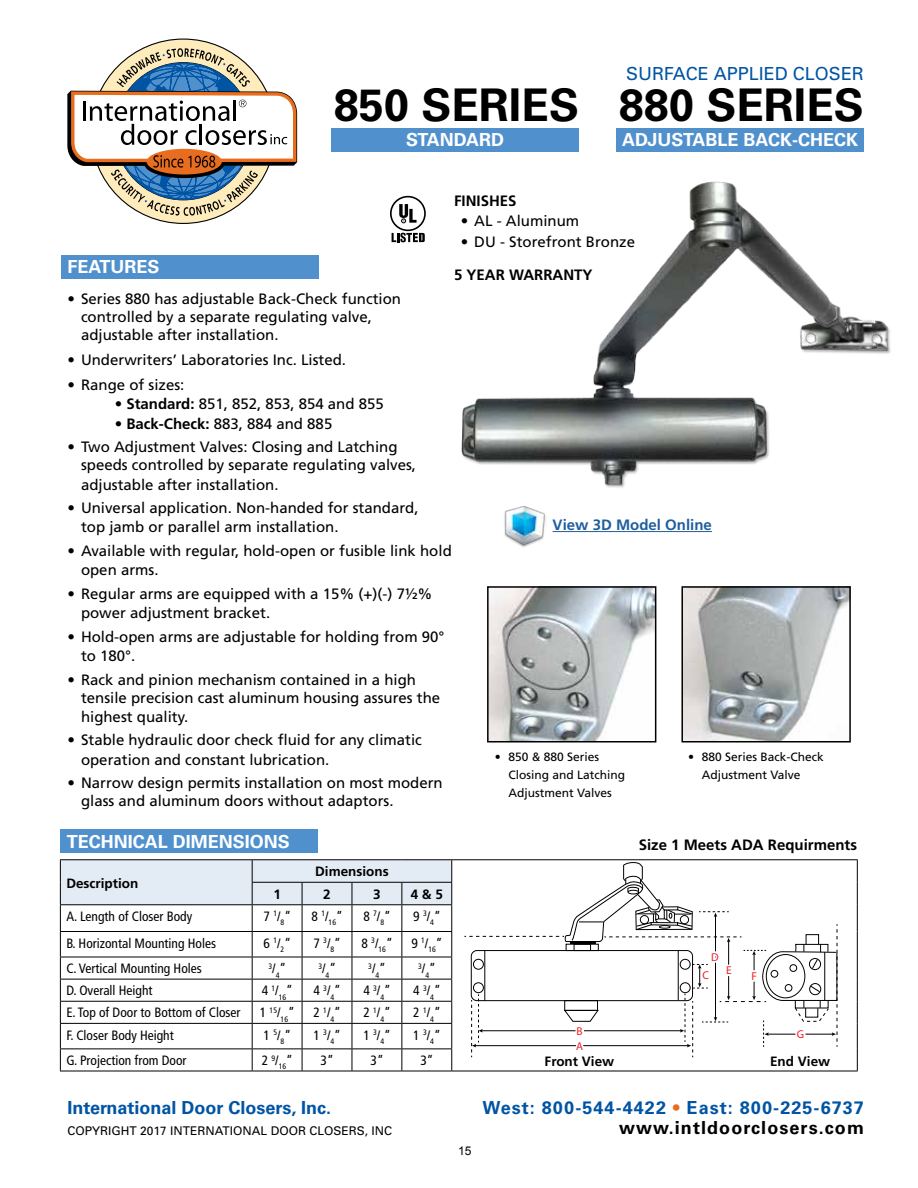
<style>
.page{position:relative;width:918px;height:1188px;background:#fff}
.page>*{position:absolute;margin:0;border:0;box-sizing:border-box;transform-origin:0 0}
.t1{font:700 45px "Univers";color:#000}
.t2{font:700 18px "Univers";color:#fff}
.t3{font:700 18px "Univers";letter-spacing:.06em;color:#0054a4}
.t4{font:700 18px "Univers";color:#0054a4}
.t5{font:700 18px "Univers";letter-spacing:.06em;color:#000}
.t6{font:18px "Univers";color:#0054a4}
.t7{font:15px/18px "Frutiger";color:#000}
.t8{font:700 15px "Frutiger";color:#000}
.t9{font:700 15px "Frutiger";color:#215e9e}
.t10{font:condensed 13.5px "Frutiger";color:#000}
.t11{font:700 13.5px "Frutiger";color:#000}
.t12{font:12px/18px "Frutiger";color:#000}
.t13{font:12px "Univers";color:#000}
.t14{font:12px "Arial";color:#000}
.t15{font:11.4px "Myriad Pro";color:#ed1d24}
.t16{font:condensed 7.8px "Frutiger";color:#000}
.s1{font-weight:700}
.s2{font-size:13.5px}
.s3{color:#e86d1f}
</style>
<div class="page">
<div style="left:92px;top:40px;width:183px;height:183px;background:#ffecbc;border-radius:50%"></div>
<svg style="left:67px;top:48px;width:231px;height:168px"></svg>
<img style="left:461px;top:181px;width:430px;height:307px">
<svg style="left:464px;top:862px;width:374px;height:195px"></svg>
<div style="left:616px;top:128px;width:248px;height:23px;background:#5091cd"></div>
<div style="left:331px;top:128px;width:248px;height:23px;background:#5091cd"></div>
<div style="left:61px;top:255px;width:258px;height:24px;background:#5091cd"></div>
<div style="left:60px;top:830px;width:258px;height:23px;background:#5091cd"></div>
<hr style="left:60px;top:859px;width:192px;height:1px;background:#000">
<hr style="left:252px;top:859px;width:50px;height:1px;background:#000">
<hr style="left:302px;top:859px;width:50px;height:1px;background:#000">
<hr style="left:352px;top:859px;width:50px;height:1px;background:#000">
<hr style="left:402px;top:859px;width:50px;height:1px;background:#000">
<hr style="left:452px;top:859px;width:406px;height:1px;background:#000">
<svg style="left:60px;top:860px;width:392px;height:211px"></svg>
<svg style="left:857px;top:860px;width:1px;height:211px"></svg>
<hr style="left:60px;top:1071px;width:192px;height:1px;background:#000">
<hr style="left:252px;top:1071px;width:50px;height:1px;background:#000">
<hr style="left:302px;top:1071px;width:50px;height:1px;background:#000">
<hr style="left:352px;top:1071px;width:50px;height:1px;background:#000">
<hr style="left:402px;top:1071px;width:50px;height:1px;background:#000">
<hr style="left:452px;top:1071px;width:406px;height:1px;background:#000">
<img style="left:504px;top:506px;width:43px;height:41px">
<hr style="left:553px;top:531px;width:159px;height:1px;background:#215e9e">
<img style="left:490px;top:589px;width:163px;height:150px">
<div style="left:487px;top:586px;width:169px;height:156px;border:2px solid #000"></div>
<img style="left:684px;top:589px;width:164px;height:150px">
<div style="left:681px;top:586px;width:170px;height:156px;border:2px solid #000"></div>
<svg style="left:390px;top:196px;width:36px;height:46px"></svg>
<p class="t6" style="left:626px;top:63px;width:239px">SURFACE APPLIED CLOSER</p>
<h1 class="t1" style="left:334px;top:79px;width:532px">850 SERIES 880 SERIES</h1>
<p class="t2" style="left:406px;top:129px;width:100px">STANDARD</p>
<p class="t2" style="left:622px;top:129px;width:238px">ADJUSTABLE BACK-CHECK</p>
<p class="t8" style="left:454px;top:192px;width:64px">FINISHES</p>
<p class="t7" style="left:461px;top:212px;width:120px">• AL - Aluminum</p>
<p class="t7" style="left:461px;top:232px;width:176px">• DU - Storefront Bronze</p>
<p class="t2" style="left:68px;top:257px;width:94px">FEATURES</p>
<p class="t7" style="left:81px;top:289px;width:322px;text-indent:-14px">• Series 880 has adjustable Back-Check function controlled by a separate regulating valve, adjustable after installation.</p>
<p class="t7" style="left:68px;top:350px;width:280px">• Underwriters’ Laboratories Inc. Listed.</p>
<p class="t7" style="left:68px;top:375px;width:118px">• Range of sizes:</p>
<p class="t7" style="left:115px;top:395px;width:271px">• <span class="s1">Standard:</span> 851, 852, 853, 854 and 855</p>
<p class="t7" style="left:115px;top:414px;width:219px">• <span class="s1">Back-Check:</span> 883, 884 and 885</p>
<p class="t7" style="left:81px;top:438px;width:337px;text-indent:-13px">• Two Adjustment Valves: Closing and Latching speeds controlled by separate regulating valves,</p>
<p class="t7" style="left:81px;top:475px;width:199px">adjustable after installation.</p>
<p class="t7" style="left:81px;top:498px;width:339px;line-height:19.5px;text-indent:-13px">• Universal application. Non-handed for standard, top jamb or parallel arm installation.</p>
<p class="t7" style="left:81px;top:541px;width:372px;line-height:19.5px;text-indent:-13px">• Available with regular, hold-open or fusible link hold open arms.</p>
<p class="t7" style="left:81px;top:584px;width:353px;line-height:19.5px;text-indent:-13px">• Regular arms are equipped with a 15% (+)(-) 7½% power adjustment bracket.</p>
<p class="t7" style="left:81px;top:627px;width:365px;line-height:19.5px;text-indent:-13px">• Hold-open arms are adjustable for holding from 90° to 180°.</p>
<p class="t7" style="left:81px;top:670px;width:361px;text-indent:-13px">• Rack and pinion mechanism contained in a high tensile precision cast aluminum housing assures the</p>
<p class="t7" style="left:81px;top:708px;width:109px">highest quality.</p>
<p class="t7" style="left:81px;top:730px;width:342px;line-height:19.5px;text-indent:-13px">• Stable hydraulic door check fluid for any climatic operation and constant lubrication.</p>
<p class="t7" style="left:81px;top:774px;width:363px;text-indent:-13px">• Narrow design permits installation on most modern glass and aluminum doors without adaptors.</p>
<p class="t8" style="left:454px;top:265px;width:140px">5 YEAR WARRANTY</p>
<p class="t9" style="left:553px;top:516px;width:161px">View 3D Model Online</p>
<p class="t12" style="left:508px;top:748px;width:118px;text-indent:-14px">• 850 &amp; 880 Series<br>Closing and Latching<br>Adjustment Valves</p>
<p class="t12" style="left:702px;top:748px;width:124px;text-indent:-14px">• 880 Series Back-Check<br>Adjustment Valve</p>
<p class="t2" style="left:67px;top:831px;width:225px">TECHNICAL DIMENSIONS</p>
<p class="t11" style="left:66px;top:875px;width:73px">Description</p>
<p class="t11" style="left:315px;top:864px;width:75px">Dimensions</p>
<p class="t11" style="left:273px;top:886px;width:9px">1</p>
<p class="t11" style="left:323px;top:886px;width:9px">2</p>
<p class="t11" style="left:373px;top:886px;width:9px">3</p>
<p class="t11" style="left:411px;top:886px;width:34px">4 &amp; 5</p>
<p class="t8" style="left:639px;top:836px;width:220px">Size 1 Meets ADA Requirments</p>
<p class="t10" style="left:66px;top:908px;width:127px">A. Length of Closer Body</p>
<p class="t10" style="left:264px;top:908px;width:29px">7 <sup>1</sup>/<sub>8</sub>”</p>
<p class="t10" style="left:312px;top:908px;width:33px">8 <sup>1</sup>/<sub>16</sub>”</p>
<p class="t10" style="left:363px;top:908px;width:29px">8 <sup>7</sup>/<sub>8</sub>”</p>
<p class="t10" style="left:413px;top:908px;width:29px">9 <sup>3</sup>/<sub>4</sub>”</p>
<p class="t10" style="left:66px;top:935px;width:151px">B. Horizontal Mounting Holes</p>
<p class="t10" style="left:264px;top:935px;width:29px">6 <sup>1</sup>/<sub>2</sub>”</p>
<p class="t10" style="left:314px;top:935px;width:29px">7 <sup>3</sup>/<sub>8</sub>”</p>
<p class="t10" style="left:362px;top:935px;width:33px">8 <sup>3</sup>/<sub>16</sub>”</p>
<p class="t10" style="left:411px;top:935px;width:33px">9 <sup>1</sup>/<sub>16</sub>”</p>
<p class="t10" style="left:66px;top:961px;width:137px">C. Vertical Mounting Holes</p>
<p class="t16" style="left:268px;top:966px;width:19px">3<span class="s2">/</span>4<span class="s2">”</span></p>
<p class="t16" style="left:318px;top:966px;width:19px">3<span class="s2">/</span>4<span class="s2">”</span></p>
<p class="t16" style="left:368px;top:966px;width:19px">3<span class="s2">/</span>4<span class="s2">”</span></p>
<p class="t16" style="left:418px;top:966px;width:19px">3<span class="s2">/</span>4<span class="s2">”</span></p>
<p class="t10" style="left:66px;top:983px;width:88px">D. Overall Height</p>
<p class="t10" style="left:262px;top:983px;width:33px">4 <sup>1</sup>/<sub>16</sub>”</p>
<p class="t10" style="left:314px;top:983px;width:29px">4 <sup>3</sup>/<sub>4</sub>”</p>
<p class="t10" style="left:363px;top:983px;width:29px">4 <sup>3</sup>/<sub>4</sub>”</p>
<p class="t10" style="left:413px;top:983px;width:29px">4 <sup>3</sup>/<sub>4</sub>”</p>
<p class="t10" style="left:66px;top:1005px;width:176px">E. Top of Door to Bottom of Closer</p>
<p class="t16" style="left:260px;top:1010px;width:37px"><span class="s2">1</span> 15<span class="s2">/</span>16<span class="s2">”</span></p>
<p class="t10" style="left:314px;top:1005px;width:29px">2 <sup>1</sup>/<sub>4</sub>”</p>
<p class="t10" style="left:363px;top:1005px;width:29px">2 <sup>1</sup>/<sub>4</sub>”</p>
<p class="t10" style="left:413px;top:1005px;width:29px">2 <sup>1</sup>/<sub>4</sub>”</p>
<p class="t10" style="left:66px;top:1027px;width:109px">F. Closer Body Height</p>
<p class="t10" style="left:264px;top:1027px;width:29px">1 <sup>5</sup>/<sub>8</sub>”</p>
<p class="t10" style="left:314px;top:1027px;width:29px">1 <sup>3</sup>/<sub>4</sub>”</p>
<p class="t10" style="left:363px;top:1027px;width:29px">1 <sup>3</sup>/<sub>4</sub>”</p>
<p class="t10" style="left:413px;top:1027px;width:29px">1 <sup>3</sup>/<sub>4</sub>”</p>
<p class="t10" style="left:66px;top:1052px;width:122px">G. Projection from Door</p>
<p class="t10" style="left:262px;top:1052px;width:33px">2 <sup>9</sup>/<sub>16</sub>”</p>
<p class="t10" style="left:321px;top:1052px;width:15px">3”</p>
<p class="t10" style="left:371px;top:1052px;width:15px">3”</p>
<p class="t10" style="left:420px;top:1052px;width:15px">3”</p>
<p class="t11" style="left:545px;top:1053px;width:71px">Front View</p>
<p class="t11" style="left:770px;top:1053px;width:62px">End View</p>
<p class="t15" style="left:711px;top:950px;width:9px">D</p>
<p class="t15" style="left:726px;top:963px;width:7px">E</p>
<p class="t15" style="left:703px;top:969px;width:8px">C</p>
<p class="t15" style="left:751px;top:969px;width:7px">F</p>
<p class="t15" style="left:577px;top:1024px;width:8px">B</p>
<p class="t15" style="left:797px;top:1027px;width:9px">G</p>
<p class="t15" style="left:576px;top:1040px;width:8px">A</p>
<p class="t4" style="left:68px;top:1097px;width:265px">International Door Closers, Inc.</p>
<p class="t3" style="left:482px;top:1098px;width:383px">West: 800-544-4422 <span class="s3">•</span> East: 800-225-6737</p>
<p class="t13" style="left:68px;top:1123px;width:326px">COPYRIGHT 2017 INTERNATIONAL DOOR CLOSERS, INC</p>
<p class="t5" style="left:619px;top:1117px;width:246px">www.intldoorclosers.com</p>
<p class="t14" style="left:458px;top:1143px;width:15px">15</p>
</div>
